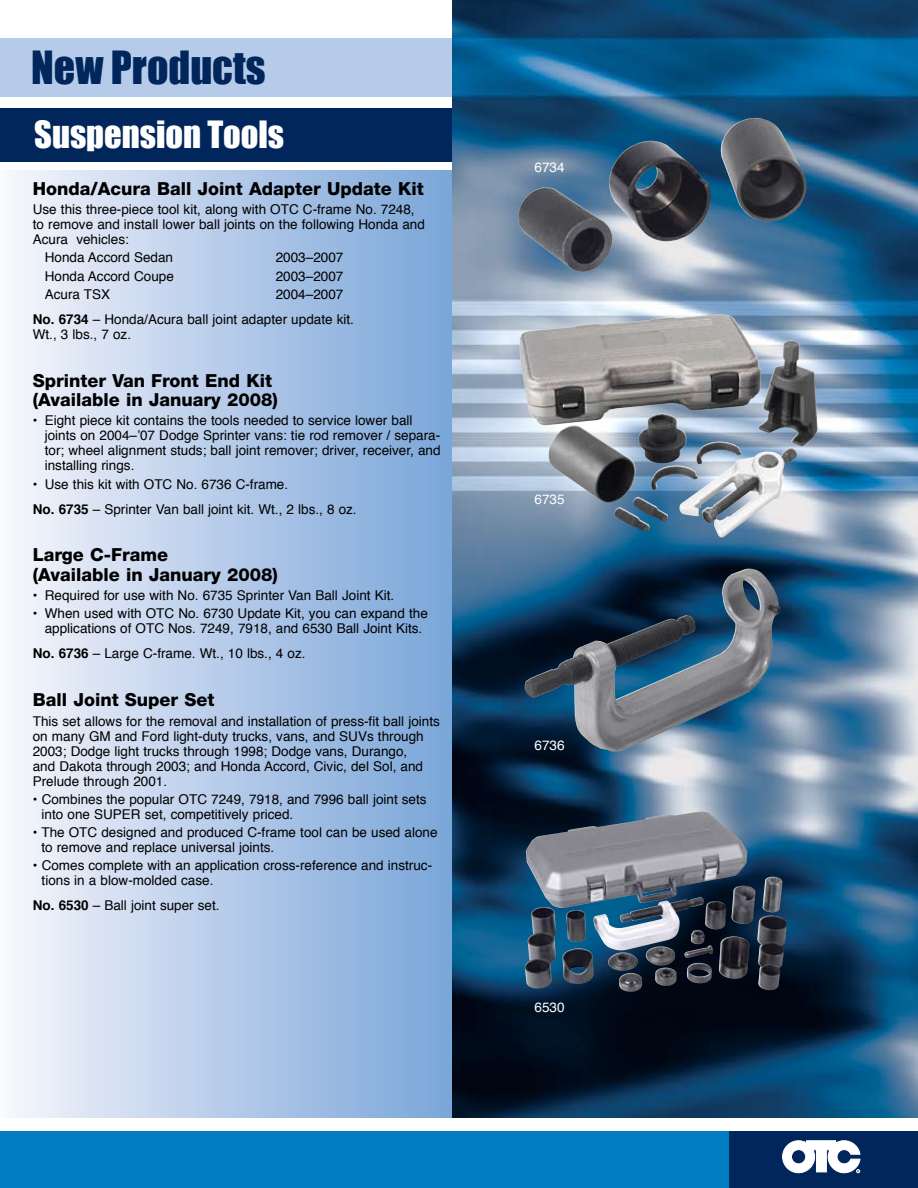
<style>
.page{position:relative;width:918px;height:1188px;background:#fff}
.page>*{position:absolute;margin:0;border:0;box-sizing:border-box;transform-origin:0 0}
.t1{font:42px "Impact";color:#00265b}
.t2{font:34.5px "Impact";color:#fff}
.t3{font:800 18px/19.5px "Helvetica Neue";color:#000}
.t4{font:13.5px/15px "Helvetica";color:#000}
.t5{font:13.5px "Helvetica";color:#fff}
.s1{font-weight:700}
</style>
<div class="page">
<div style="left:0;top:38px;width:454px;height:59px;background:#b6cbe9"></div>
<div style="left:0;top:171px;width:466px;height:946px;background:linear-gradient(to right,#f6f6fc,#75a2d7)"></div>
<div style="left:0;top:108px;width:466px;height:54px;background:#00265b"></div>
<div style="left:0;top:1131px;width:737px;height:57px;background:#007cc2"></div>
<div style="left:729px;top:1131px;width:189px;height:57px;background:#00265b"></div>
<svg style="left:782px;top:1140px;width:79px;height:33px"></svg>
<img style="left:452px;top:0;width:466px;height:1117px">
<img style="left:517px;top:116px;width:290px;height:160px">
<img style="left:519px;top:314px;width:242px;height:202px">
<img style="left:524px;top:567px;width:257px;height:186px">
<img style="left:562px;top:877px;width:221px;height:115px">
<h1 class="t1" style="left:31px;top:42px;width:236px">New Products</h1>
<h2 class="t2" style="left:34px;top:113px;width:251px">Suspension Tools</h2>
<h3 class="t3" style="left:33px;top:179px;width:392px">Honda/Acura Ball Joint Adapter Update Kit</h3>
<p class="t4" style="left:33px;top:203px;width:394px">Use this three-piece tool kit, along with OTC C-frame No. 7248, to remove and install lower ball joints on the following Honda and<br>Acura vehicles:</p>
<p class="t4" style="left:45px;top:251px;width:130px">Honda Accord Sedan</p>
<p class="t4" style="left:276px;top:251px;width:69px">2003–2007</p>
<p class="t4" style="left:45px;top:269px;width:131px">Honda Accord Coupe</p>
<p class="t4" style="left:276px;top:269px;width:69px">2003–2007</p>
<p class="t4" style="left:45px;top:288px;width:67px">Acura TSX</p>
<p class="t4" style="left:33px;top:282px;width:323px;line-height:25px;text-indent:243px">2004–2007<br><span class="s1">No. 6734</span> – Honda/Acura ball joint adapter update kit.</p>
<p class="t4" style="left:33px;top:328px;width:100px">Wt., 3 lbs., 7 oz.</p>
<h3 class="t3" style="left:33px;top:370px;width:247px">Sprinter Van Front End Kit (Available in January 2008)</h3>
<p class="t4" style="left:45px;top:414px;width:397px;text-indent:-12px">• Eight piece kit contains the tools needed to service lower ball joints on 2004–’07 Dodge Sprinter vans: tie rod remover / separa&shy;tor; wheel alignment studs; ball joint remover; driver, receiver, and installing rings.</p>
<p class="t4" style="left:33px;top:472px;width:325px;line-height:25px">• Use this kit with OTC No. 6736 C-frame.<br><span class="s1">No. 6735</span> – Sprinter Van ball joint kit. Wt., 2 lbs., 8 oz.</p>
<h3 class="t3" style="left:33px;top:545px;width:247px">Large C-Frame<br>(Available in January 2008)</h3>
<p class="t4" style="left:33px;top:589px;width:363px">• Required for use with No. 6735 Sprinter Van Ball Joint Kit.</p>
<p class="t4" style="left:33px;top:607px;width:397px;text-align:center">• When used with OTC No. 6730 Update Kit, you can expand the applications of OTC Nos. 7249, 7918, and 6530 Ball Joint Kits.</p>
<p class="t4" style="left:33px;top:647px;width:274px"><span class="s1">No. 6736</span> – Large C-frame. Wt., 10 lbs., 4 oz.</p>
<h3 class="t3" style="left:33px;top:690px;width:183px">Ball Joint Super Set</h3>
<p class="t4" style="left:33px;top:714px;width:409px">This set allows for the removal and installation of press-fit ball joints on many GM and Ford light-duty trucks, vans, and SUVs through 2003; Dodge light trucks through 1998; Dodge vans, Durango,<br>and Dakota through 2003; and Honda Accord, Civic, del Sol, and Prelude through 2001.</p>
<p class="t4" style="left:42px;top:792px;width:386px;text-indent:-9px">• Combines the popular OTC 7249, 7918, and 7996 ball joint sets into one SUPER set, competitively priced.</p>
<p class="t4" style="left:41px;top:826px;width:398px;text-indent:-9px">• The OTC designed and produced C-frame tool can be used alone to remove and replace universal joints.</p>
<p class="t4" style="left:42px;top:859px;width:392px;text-indent:-9px">• Comes complete with an application cross-reference and instruc&shy;tions in a blow-molded case.</p>
<p class="t4" style="left:33px;top:899px;width:188px"><span class="s1">No. 6530</span> – Ball joint super set.</p>
<p class="t5" style="left:535px;top:158px;width:32px">6734</p>
<p class="t5" style="left:535px;top:490px;width:32px">6735</p>
<p class="t5" style="left:535px;top:736px;width:32px">6736</p>
<p class="t5" style="left:535px;top:998px;width:32px">6530</p>
</div>
